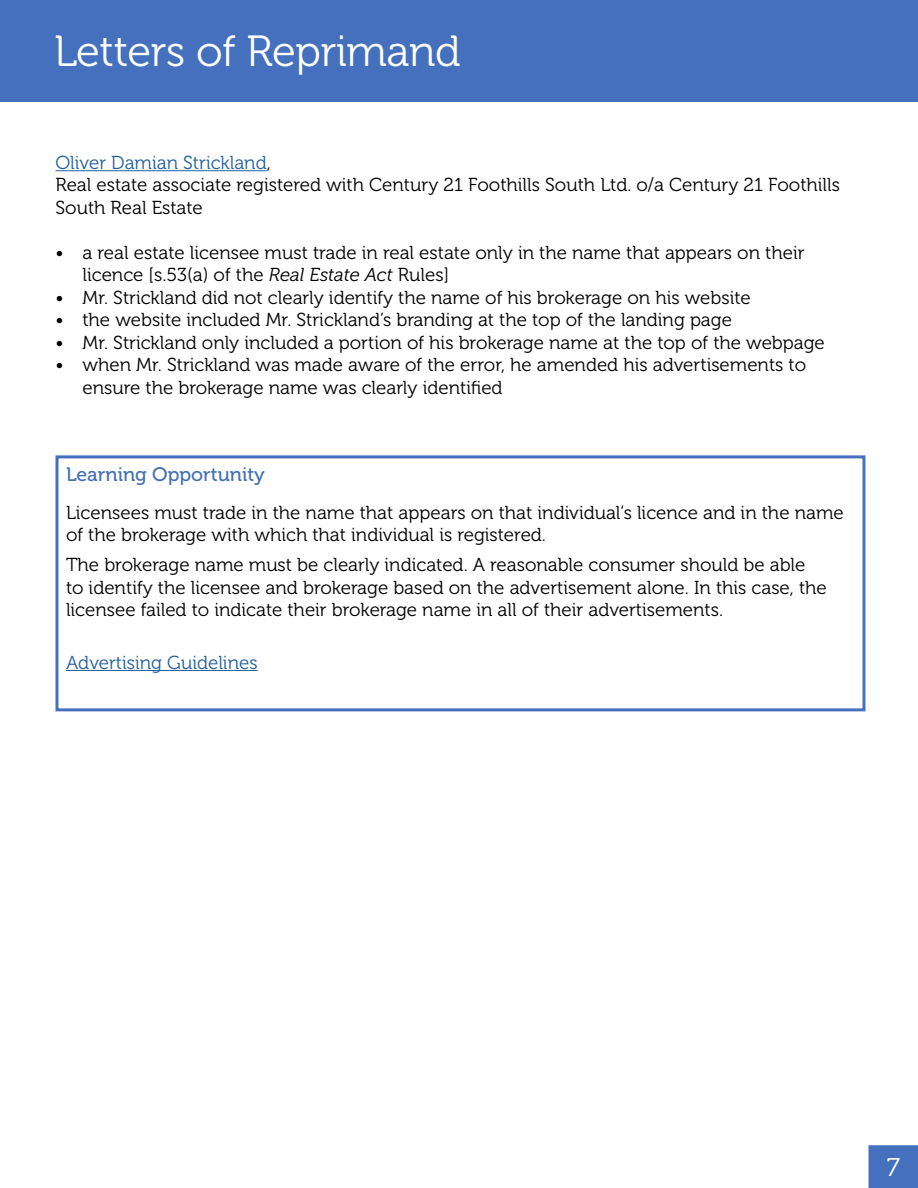
<style>
.page{position:relative;width:918px;height:1188px;background:#fff}
.page>*{position:absolute;margin:0;border:0;box-sizing:border-box;transform-origin:0 0}
.t1{font:43.5px "Museo 300";letter-spacing:-.01em;color:#fff}
.t2{font:25.5px "Museo 300";color:#fff}
.t3{font:19.5px "Museo 500";color:#4570b4}
.t4{font:18.75px/22.5px "Museo 300";color:#000}
.t5{font:18.75px "Museo 300";color:#215e9e}
.s1{color:#215e9e}
.s2{font-style:italic}
</style>
<div class="page">
<div style="left:869px;top:1146px;width:48px;height:41px;background:#4570bd"></div>
<div style="left:868px;top:1145px;width:50px;height:43px;border:2px solid #4570bd"></div>
<div style="left:0;top:0;width:918px;height:102px;background:#4570bd"></div>
<hr style="left:56px;top:170px;width:211px;height:1px;background:#215e9e">
<hr style="left:66px;top:670px;width:192px;height:1px;background:#215e9e">
<div style="left:56px;top:455px;width:810px;height:256px;border:3px solid #4570bd"></div>
<h1 class="t1" style="left:54px;top:28px;width:408px">Letters of Reprimand</h1>
<p class="t4" style="left:56px;top:152px;width:786px"><span class="s1">Oliver Damian Strickland</span>,<br>Real estate associate registered with Century 21 Foothills South Ltd. o/a Century 21 Foothills<br>South Real Estate</p>
<p class="t4" style="left:82px;top:242px;width:724px;text-indent:-27px">• a real estate licensee must trade in real estate only in the name that appears on their licence [s.53(a) of the <span class="s2">Real Estate Act</span> Rules]</p>
<p class="t4" style="left:56px;top:287px;width:697px">• Mr. Strickland did not clearly identify the name of his brokerage on his website</p>
<p class="t4" style="left:56px;top:309px;width:678px">• the website included Mr. Strickland’s branding at the top of the landing page</p>
<p class="t4" style="left:56px;top:332px;width:771px">• Mr. Strickland only included a portion of his brokerage name at the top of the webpage</p>
<p class="t4" style="left:82px;top:354px;width:725px;text-indent:-27px">• when Mr. Strickland was made aware of the error, he amended his advertisements to ensure the brokerage name was clearly identified</p>
<p class="t3" style="left:66px;top:464px;width:200px">Learning Opportunity</p>
<p class="t4" style="left:66px;top:501px;width:779px">Licensees must trade in the name that appears on that individual’s licence and in the name of the brokerage with which that individual is registered.</p>
<p class="t4" style="left:66px;top:554px;width:762px">The brokerage name must be clearly indicated. A reasonable consumer should be able to identify the licensee and brokerage based on the advertisement alone. In this case, the licensee failed to indicate their brokerage name in all of their advertisements.</p>
<p class="t5" style="left:66px;top:652px;width:193px">Advertising Guidelines</p>
<h2 class="t2" style="left:887px;top:1154px;width:15px">7</h2>
</div>
